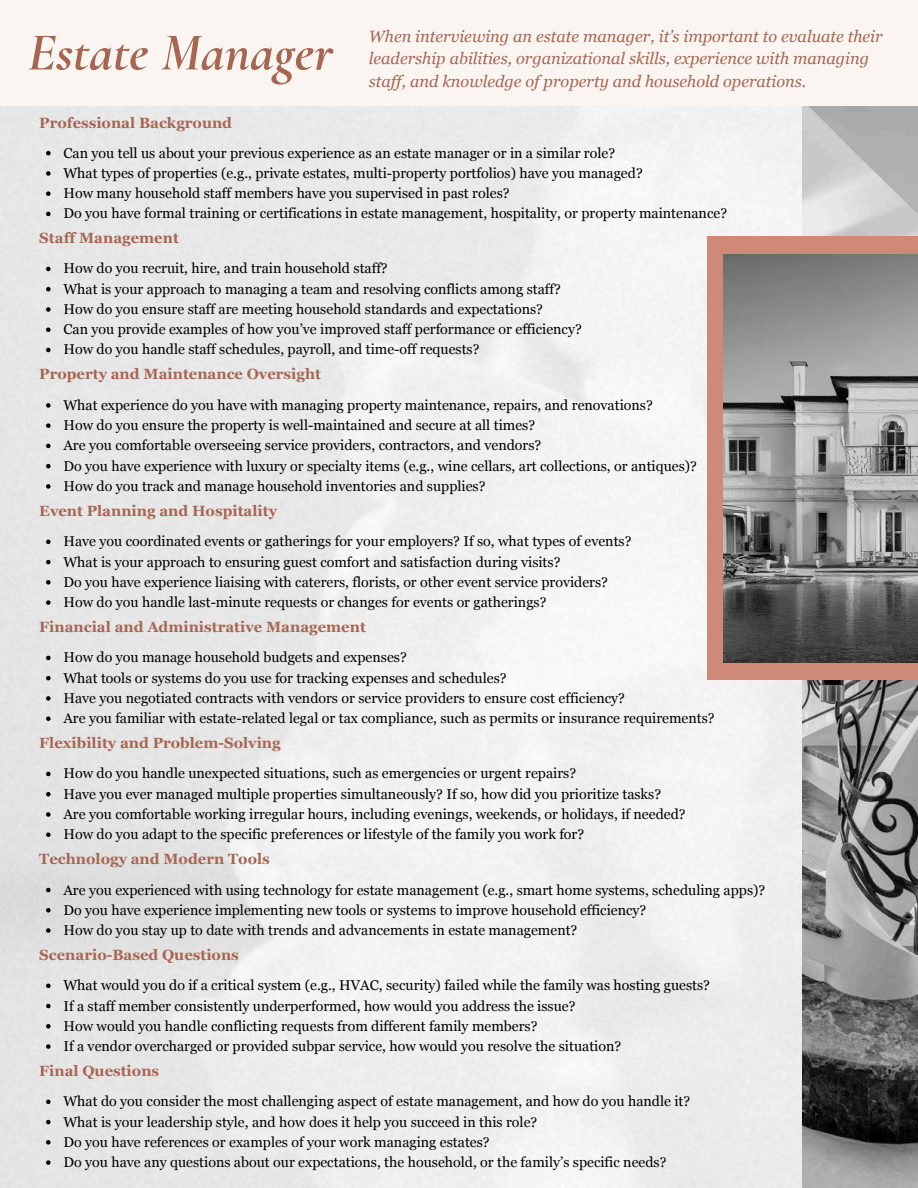
<style>
.page{position:relative;width:918px;height:1188px;background:#fff}
.page>*{position:absolute;margin:0;border:0;box-sizing:border-box;transform-origin:0 0}
.t1{font:italic 700 53.7px "Cormorant Garamond";color:#a76652}
.t2{font:italic 16.35px/22.5px "Georgia";color:#a76652}
.t3{font:700 14.85px "Georgia";color:#a76652}
.t4{font:14.25px/20.2px "Georgia";color:#000}
</style>
<div class="page">
<img style="left:0;top:106px;width:803px;height:1082px">
<div style="left:0;top:0;width:918px;height:106px;background:#faf5f1"></div>
<svg style="left:46px;top:151px;width:5px;height:4px"></svg>
<svg style="left:46px;top:171px;width:5px;height:5px"></svg>
<svg style="left:46px;top:191px;width:5px;height:5px"></svg>
<svg style="left:46px;top:212px;width:5px;height:4px"></svg>
<svg style="left:46px;top:267px;width:5px;height:4px"></svg>
<svg style="left:46px;top:287px;width:5px;height:4px"></svg>
<svg style="left:46px;top:307px;width:5px;height:5px"></svg>
<svg style="left:46px;top:327px;width:5px;height:5px"></svg>
<svg style="left:46px;top:348px;width:5px;height:4px"></svg>
<svg style="left:46px;top:403px;width:5px;height:5px"></svg>
<svg style="left:46px;top:423px;width:5px;height:5px"></svg>
<svg style="left:46px;top:444px;width:5px;height:4px"></svg>
<svg style="left:46px;top:464px;width:5px;height:4px"></svg>
<svg style="left:46px;top:484px;width:5px;height:5px"></svg>
<svg style="left:46px;top:540px;width:5px;height:4px"></svg>
<svg style="left:46px;top:560px;width:5px;height:4px"></svg>
<svg style="left:46px;top:580px;width:5px;height:5px"></svg>
<svg style="left:46px;top:600px;width:5px;height:5px"></svg>
<svg style="left:46px;top:656px;width:5px;height:4px"></svg>
<svg style="left:46px;top:676px;width:5px;height:4px"></svg>
<svg style="left:46px;top:696px;width:5px;height:5px"></svg>
<svg style="left:46px;top:716px;width:5px;height:5px"></svg>
<svg style="left:46px;top:772px;width:5px;height:4px"></svg>
<svg style="left:46px;top:792px;width:5px;height:4px"></svg>
<svg style="left:46px;top:812px;width:5px;height:5px"></svg>
<svg style="left:46px;top:832px;width:5px;height:5px"></svg>
<svg style="left:46px;top:888px;width:5px;height:4px"></svg>
<svg style="left:46px;top:908px;width:5px;height:5px"></svg>
<svg style="left:46px;top:928px;width:5px;height:5px"></svg>
<svg style="left:46px;top:984px;width:5px;height:4px"></svg>
<svg style="left:46px;top:1004px;width:5px;height:4px"></svg>
<svg style="left:46px;top:1024px;width:5px;height:5px"></svg>
<svg style="left:46px;top:1044px;width:5px;height:5px"></svg>
<svg style="left:46px;top:1100px;width:5px;height:4px"></svg>
<svg style="left:46px;top:1120px;width:5px;height:4px"></svg>
<svg style="left:46px;top:1140px;width:5px;height:5px"></svg>
<svg style="left:46px;top:1160px;width:5px;height:5px"></svg>
<img style="left:803px;top:106px;width:115px;height:1082px">
<div style="left:707px;top:236px;width:211px;height:444px;background:#d08977"></div>
<img style="left:723px;top:254px;width:195px;height:408px">
<h1 class="t1" style="left:28px;top:20px;width:307px">Estate Manager</h1>
<p class="t3" style="left:39px;top:114px;width:194px">Professional Background</p>
<p class="t2" style="left:369px;top:25px;width:515px">When interviewing an estate manager, it’s important to evaluate their leadership abilities, organizational skills, experience with managing staf , and knowledge of property and household operations.</p>
<p class="t4" style="left:63px;top:143px;width:665px">Can you tell us about your previous experience as an estate manager or in a similar role?<br>What types of properties (e.g., private estates, multi-property portfolios) have you managed?<br>How many household staff members have you supervised in past roles?<br>Do you have formal training or certifications in estate management, hospitality, or property maintenance?</p>
<p class="t3" style="left:39px;top:229px;width:141px">Staff Management</p>
<p class="t4" style="left:63px;top:258px;width:520px">How do you recruit, hire, and train household staff?<br>What is your approach to managing a team and resolving conflicts among staff?<br>How do you ensure staff are meeting household standards and expectations?<br>Can you provide examples of how you’ve improved staff performance or efficiency?<br>How do you handle staff schedules, payroll, and time-off requests?</p>
<p class="t3" style="left:39px;top:366px;width:283px">Property and Maintenance Oversight</p>
<p class="t4" style="left:63px;top:395px;width:635px">What experience do you have with managing property maintenance, repairs, and renovations?<br>How do you ensure the property is well-maintained and secure at all times?<br>Are you comfortable overseeing service providers, contractors, and vendors?<br>Do you have experience with luxury or specialty items (e.g., wine cellars, art collections, or antiques)?<br>How do you track and manage household inventories and supplies?</p>
<p class="t3" style="left:39px;top:502px;width:239px">Event Planning and Hospitality</p>
<p class="t4" style="left:63px;top:531px;width:570px">Have you coordinated events or gatherings for your employers? If so, what types of events?<br>What is your approach to ensuring guest comfort and satisfaction during visits?<br>Do you have experience liaising with caterers, florists, or other event service providers?<br>How do you handle last-minute requests or changes for events or gatherings?</p>
<p class="t3" style="left:39px;top:618px;width:328px">Financial and Administrative Management</p>
<p class="t4" style="left:63px;top:647px;width:653px">How do you manage household budgets and expenses?<br>What tools or systems do you use for tracking expenses and schedules?<br>Have you negotiated contracts with vendors or service providers to ensure cost efficiency?<br>Are you familiar with estate-related legal or tax compliance, such as permits or insurance requirements?</p>
<p class="t3" style="left:39px;top:734px;width:243px">Flexibility and Problem-Solving</p>
<p class="t4" style="left:63px;top:763px;width:624px">How do you handle unexpected situations, such as emergencies or urgent repairs?<br>Have you ever managed multiple properties simultaneously? If so, how did you prioritize tasks?<br>Are you comfortable working irregular hours, including evenings, weekends, or holidays, if needed?<br>How do you adapt to the specific preferences or lifestyle of the family you work for?</p>
<p class="t3" style="left:39px;top:850px;width:232px">Technology and Modern Tools</p>
<p class="t4" style="left:63px;top:879px;width:703px">Are you experienced with using technology for estate management (e.g., smart home systems, scheduling apps)?<br>Do you have experience implementing new tools or systems to improve household efficiency?<br>How do you stay up to date with trends and advancements in estate management?</p>
<p class="t3" style="left:39px;top:946px;width:201px">Scenario-Based Questions</p>
<p class="t4" style="left:63px;top:975px;width:648px">What would you do if a critical system (e.g., HVAC, security) failed while the family was hosting guests?<br>If a staff member consistently underperformed, how would you address the issue?<br>How would you handle conflicting requests from different family members?<br>If a vendor overcharged or provided subpar service, how would you resolve the situation?</p>
<p class="t3" style="left:39px;top:1062px;width:121px">Final Questions</p>
<p class="t4" style="left:63px;top:1091px;width:628px">What do you consider the most challenging aspect of estate management, and how do you handle it?<br>What is your leadership style, and how does it help you succeed in this role?<br>Do you have references or examples of your work managing estates?<br>Do you have any questions about our expectations, the household, or the family’s specific needs?</p>
</div>
